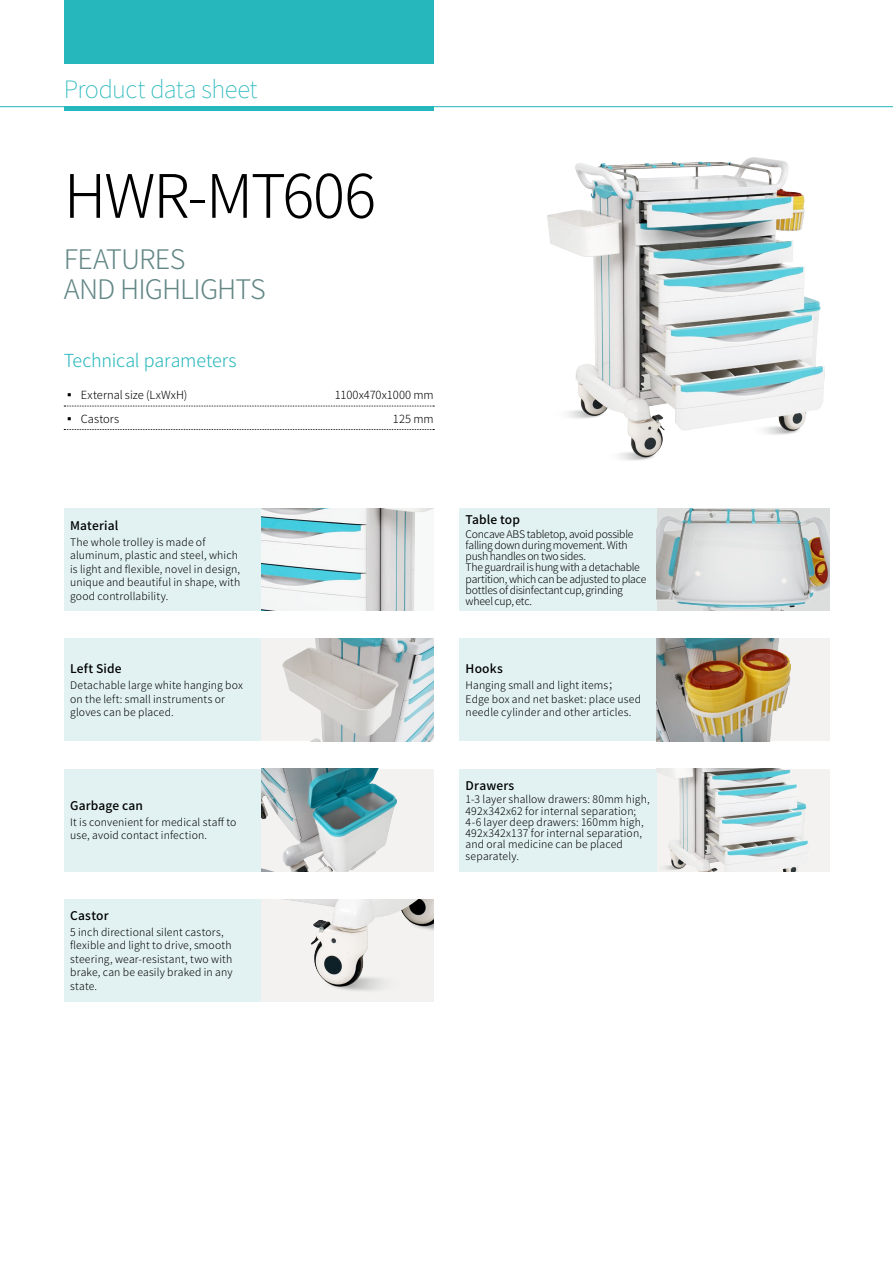
<style>
.page{position:relative;width:893px;height:1263px;background:#fff}
.page>*{position:absolute;margin:0;border:0;box-sizing:border-box;transform-origin:0 0}
.t1{font:300 60px "Noto Sans CJ Ksc";letter-spacing:-.04em;color:#000}
.t2{font:300 27px/30px "Noto Sans CJ Ksc";letter-spacing:-.035em;color:#638786}
.t3{font:100 24px "Noto Sans CJ Ksc";letter-spacing:-.025em;color:#26b7bc}
.t4{font:300 18px "Noto Sans CJ Ksc";letter-spacing:-.01em;color:#26b7bc}
.t5{font:500 12px "Noto Sans CJ Ksc";letter-spacing:.01em;color:#000}
.t6{font:300 11.25px "Noto Sans CJ Ksc";letter-spacing:.01em;color:#000}
.t7{font:300 11.25px "Noto Sans CJ Ksc";letter-spacing:-.01em;color:#000}
.t8{font:300 10.5px/13.5px "Noto Sans CJ Ksc";letter-spacing:.015em;color:#000}
.t9{font:300 10.5px/11.2px "Noto Sans CJ Ksc";letter-spacing:-.02em;color:#000}
</style>
<div class="page">
<hr style="left:0;top:106px;width:893px;height:1px;background:#26b7bc">
<div style="left:64px;top:0;width:370px;height:64px;background:#26b7bc"></div>
<hr style="left:64px;top:107px;width:370px;height:4px;background:#26b7bc">
<svg style="left:64px;top:406px;width:370px;height:1px"></svg>
<svg style="left:64px;top:429px;width:370px;height:1px"></svg>
<div style="left:459px;top:509px;width:198px;height:102px;background:#e2f2f3"></div>
<div style="left:64px;top:509px;width:197px;height:102px;background:#e2f2f3"></div>
<img style="left:657px;top:509px;width:172px;height:102px">
<img style="left:261px;top:509px;width:171px;height:102px">
<div style="left:459px;top:639px;width:198px;height:102px;background:#e2f2f3"></div>
<div style="left:64px;top:639px;width:197px;height:102px;background:#e2f2f3"></div>
<div style="left:657px;top:639px;width:172px;height:102px;background:#f3f2f1"></div>
<img style="left:657px;top:639px;width:133px;height:102px">
<div style="left:261px;top:639px;width:173px;height:102px;background:#f3f2f1"></div>
<img style="left:283px;top:639px;width:151px;height:102px">
<div style="left:64px;top:899px;width:197px;height:102px;background:#e2f2f3"></div>
<img style="left:261px;top:899px;width:173px;height:102px">
<div style="left:459px;top:769px;width:198px;height:102px;background:#e2f2f3"></div>
<div style="left:64px;top:769px;width:197px;height:102px;background:#e2f2f3"></div>
<div style="left:261px;top:769px;width:173px;height:102px;background:#f3f2f1"></div>
<img style="left:261px;top:769px;width:136px;height:102px">
<div style="left:657px;top:769px;width:172px;height:102px;background:#f3f2f1"></div>
<img style="left:657px;top:769px;width:151px;height:102px">
<img style="left:547px;top:157px;width:278px;height:304px">
<h3 class="t3" style="left:64px;top:75px;width:195px">Product data sheet</h3>
<h1 class="t1" style="left:64px;top:162px;width:314px">HWR-MT606</h1>
<h2 class="t2" style="left:64px;top:245px;width:204px">Features<br>and High lights</h2>
<h3 class="t4" style="left:64px;top:350px;width:174px">Technical parameters</h3>
<p class="t6" style="left:64px;top:389px;width:125px">▪ External size (LxWxH)</p>
<p class="t7" style="left:335px;top:389px;width:101px">1100x470x1000 mm</p>
<p class="t6" style="left:64px;top:412px;width:57px">▪ Castors</p>
<p class="t6" style="left:393px;top:412px;width:42px">125 mm</p>
<p class="t5" style="left:70px;top:519px;width:50px">Material</p>
<p class="t8" style="left:70px;top:535px;width:172px">The whole trolley is made of aluminum, plastic and steel, which is light and flexible, novel in design, unique and beautiful in shape, with good controllability.</p>
<p class="t5" style="left:70px;top:662px;width:53px">Left Side</p>
<p class="t8" style="left:70px;top:679px;width:174px">Detachable large white hanging box on the left: small instruments or gloves can be placed.</p>
<p class="t5" style="left:70px;top:799px;width:74px">Garbage can</p>
<p class="t8" style="left:70px;top:815px;width:168px">It is convenient for medical staff to use, avoid contact infection.</p>
<p class="t5" style="left:70px;top:909px;width:40px">Castor</p>
<p class="t8" style="left:70px;top:925px;width:164px">5 inch directional silent castors, flexible and light to drive, smooth steering, wear-resistant, two with brake, can be easily braked in any state.</p>
<p class="t5" style="left:466px;top:513px;width:56px">Table top</p>
<p class="t9" style="left:466px;top:528px;width:182px">Concave ABS tabletop, avoid possible falling down during movement. With push handles on two sides.<br>The guardrail is hung with a detachable partition, which can be adjusted to place bottles of disinfectant cup, grinding wheel cup, etc.</p>
<p class="t5" style="left:466px;top:662px;width:39px">Hooks</p>
<p class="t8" style="left:466px;top:679px;width:177px">Hanging small and light items；<br>Edge box and net basket: place used needle cylinder and other articles.</p>
<p class="t5" style="left:466px;top:779px;width:50px">Drawers</p>
<p class="t8" style="left:466px;top:794px;width:186px;line-height:11.2px">1-3 layer shallow drawers: 80mm high,<br>492x342x62 for internal separation;<br>4-6 layer deep drawers: 160mm high,<br>492x342x137 for internal separation, and oral medicine can be placed separately.</p>
</div>
